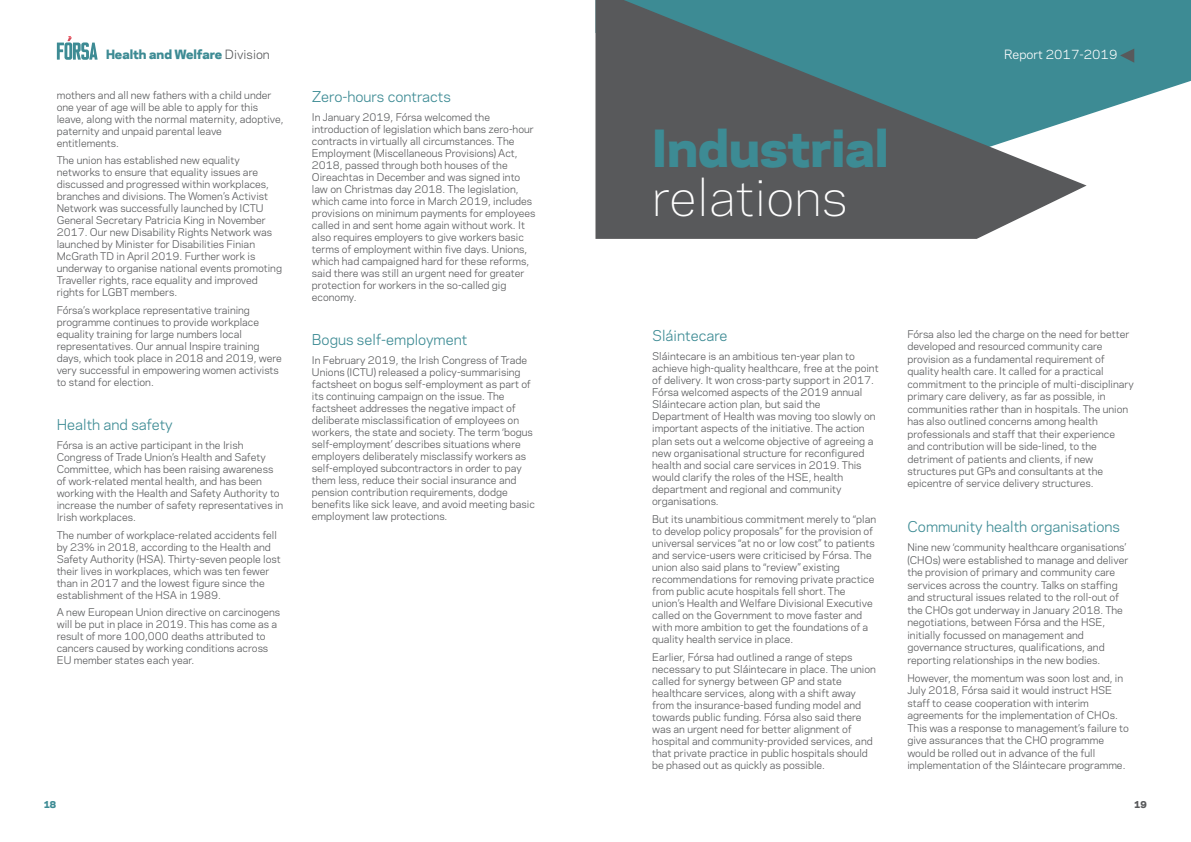
<style>
.page{position:relative;width:1191px;height:842px;background:#fff}
.page>*{position:absolute;margin:0;border:0;box-sizing:border-box;transform-origin:0 0}
.t1{font:800 48px/49px "Polaris";color:#3d8b94}
.t2{font:14px "Polaris";color:#3d8b94}
.t3{font:800 12px "Polaris";color:#3d8b94}
.t4{font:12px "Polaris";color:#fff}
.t5{font:10px/12px "Polaris";color:#58595b}
.t6{font:800 9px "Polaris";color:#3d8b94}
.t7{font:800 9px "Polaris";color:#58595b}
.s1{font-weight:400;color:#58595b}
.s2{font-weight:300;color:#fff}
</style>
<div class="page">
<svg style="left:1086px;top:0;width:105px;height:116px;fill:#3d8b94"></svg>
<svg style="left:595px;top:0;width:491px;height:239px;background:#587277"></svg>
<svg style="left:57px;top:36px;width:41px;height:24px"></svg>
<svg style="left:1120px;top:49px;width:14px;height:14px"></svg>
<p class="t3" style="left:106px;top:48px;width:165px">Health and Welfare <span class="s1">Division</span></p>
<p class="t4" style="left:1004px;top:50px;width:115px">Report 2017-2019</p>
<p class="t5" style="left:57px;top:90px;width:228px">mothers and all new fathers with a child under one year of age will be able to apply for this leave, along with the normal maternity, adoptive, paternity and unpaid parental leave entitlements.</p>
<p class="t5" style="left:57px;top:155px;width:227px">The union has established new equality networks to ensure that equality issues are discussed and progressed within workplaces, branches and divisions. The Women’s Activist Network was successfully launched by ICTU General Secretary Patricia King in November 2017. Our new Disability Rights Network was launched by Minister for Disabilities Finian McGrath TD in April 2019. Further work is underway to organise national events promoting Traveller rights, race equality and improved rights for LGBT members.</p>
<p class="t5" style="left:57px;top:305px;width:227px">Fórsa’s workplace representative training programme continues to provide workplace equality training for large numbers local representatives. Our annual Inspire training days, which took place in 2018 and 2019, were very successful in empowering women activists to stand for election.</p>
<p class="t2" style="left:57px;top:418px;width:118px">Health and safety</p>
<p class="t5" style="left:57px;top:440px;width:228px">Fórsa is an active participant in the Irish Congress of Trade Union’s Health and Safety Committee, which has been raising awareness of work-related mental health, and has been working with the Health and Safety Authority to increase the number of safety representatives in Irish workplaces.</p>
<p class="t5" style="left:57px;top:530px;width:226px">The number of workplace-related accidents fell by 23% in 2018, according to the Health and Safety Authority (HSA). Thirty-seven people lost their lives in workplaces, which was ten fewer than in 2017 and the lowest figure since the establishment of the HSA in 1989.</p>
<p class="t5" style="left:57px;top:607px;width:225px">A new European Union directive on carcinogens will be put in place in 2019. This has come as a result of more 100,000 deaths attributed to cancers caused by working conditions across EU member states each year.</p>
<p class="t2" style="left:312px;top:91px;width:140px">Zero-hours contracts</p>
<p class="t5" style="left:312px;top:112px;width:225px">In January 2019, Fórsa welcomed the introduction of legislation which bans zero-hour contracts in virtually all circumstances. The Employment (Miscellaneous Provisions) Act, 2018, passed through both houses of the Oireachtas in December and was signed into law on Christmas day 2018. The legislation, which came into force in March 2019, includes provisions on minimum payments for employees called in and sent home again without work. It also requires employers to give workers basic terms of employment within five days. Unions, which had campaigned hard for these reforms, said there was still an urgent need for greater protection for workers in the so-called gig economy.</p>
<p class="t2" style="left:312px;top:334px;width:157px">Bogus self-employment</p>
<p class="t5" style="left:312px;top:355px;width:224px">In February 2019, the Irish Congress of Trade Unions (ICTU) released a policy-summarising factsheet on bogus self-employment as part of its continuing campaign on the issue. The factsheet addresses the negative impact of deliberate misclassification of employees on workers, the state and society. The term ‘bogus self-employment’ describes situations where employers deliberately misclassify workers as self-employed subcontractors in order to pay them less, reduce their social insurance and pension contribution requirements, dodge benefits like sick leave, and avoid meeting basic employment law protections.</p>
<p class="t1" style="left:652px;top:126px;width:238px">Industrial <span class="s2">relations</span></p>
<p class="t2" style="left:652px;top:330px;width:77px">Sláintecare</p>
<p class="t5" style="left:652px;top:351px;width:228px">Sláintecare is an ambitious ten-year plan to achieve high-quality healthcare, free at the point of delivery. It won cross-party support in 2017.<br>Fórsa welcomed aspects of the 2019 annual Sláintecare action plan, but said the Department of Health was moving too slowly on important aspects of the initiative. The action plan sets out a welcome objective of agreeing a new organisational structure for reconfigured health and social care services in 2019. This would clarify the roles of the HSE, health department and regional and community organisations.</p>
<p class="t5" style="left:652px;top:513px;width:225px">But its unambitious commitment merely to “plan to develop policy proposals” for the provision of universal services “at no or low cost” to patients and service-users were criticised by Fórsa. The union also said plans to “review” existing recommendations for removing private practice from public acute hospitals fell short. The union’s Health and Welfare Divisional Executive called on the Government to move faster and with more ambition to get the foundations of a quality health service in place.</p>
<p class="t5" style="left:652px;top:652px;width:225px">Earlier, Fórsa had outlined a range of steps necessary to put Sláintecare in place. The union called for synergy between GP and state healthcare services, along with a shift away from the insurance-based funding model and towards public funding. Fórsa also said there was an urgent need for better alignment of hospital and community-provided services, and that private practice in public hospitals should be phased out as quickly as possible.</p>
<p class="t5" style="left:907px;top:328px;width:228px;line-height:12.5px">Fórsa also led the charge on the need for better developed and resourced community care provision as a fundamental requirement of quality health care. It called for a practical commitment to the principle of multi-disciplinary primary care delivery, as far as possible, in communities rather than in hospitals. The union has also outlined concerns among health professionals and staff that their experience and contribution will be side-lined, to the detriment of patients and clients, if new structures put GPs and consultants at the epicentre of service delivery structures.</p>
<p class="t2" style="left:907px;top:520px;width:214px">Community health organisations</p>
<p class="t5" style="left:907px;top:542px;width:222px;line-height:12.5px">Nine new ‘community healthcare organisations’ (CHOs) were established to manage and deliver the provision of primary and community care services across the country. Talks on staffing and structural issues related to the roll-out of the CHOs got underway in January 2018. The negotiations, between Fórsa and the HSE, initially focussed on management and governance structures, qualifications, and reporting relationships in the new bodies.</p>
<p class="t5" style="left:907px;top:672px;width:223px;line-height:12.5px">However, the momentum was soon lost and, in July 2018, Fórsa said it would instruct HSE staff to cease cooperation with interim agreements for the implementation of CHOs.<br>This was a response to management’s failure to give assurances that the CHO programme would be rolled out in advance of the full implementation of the Sláintecare programme.</p>
<p class="t6" style="left:44px;top:799px;width:14px">18</p>
<p class="t7" style="left:1134px;top:799px;width:14px">19</p>
</div>
